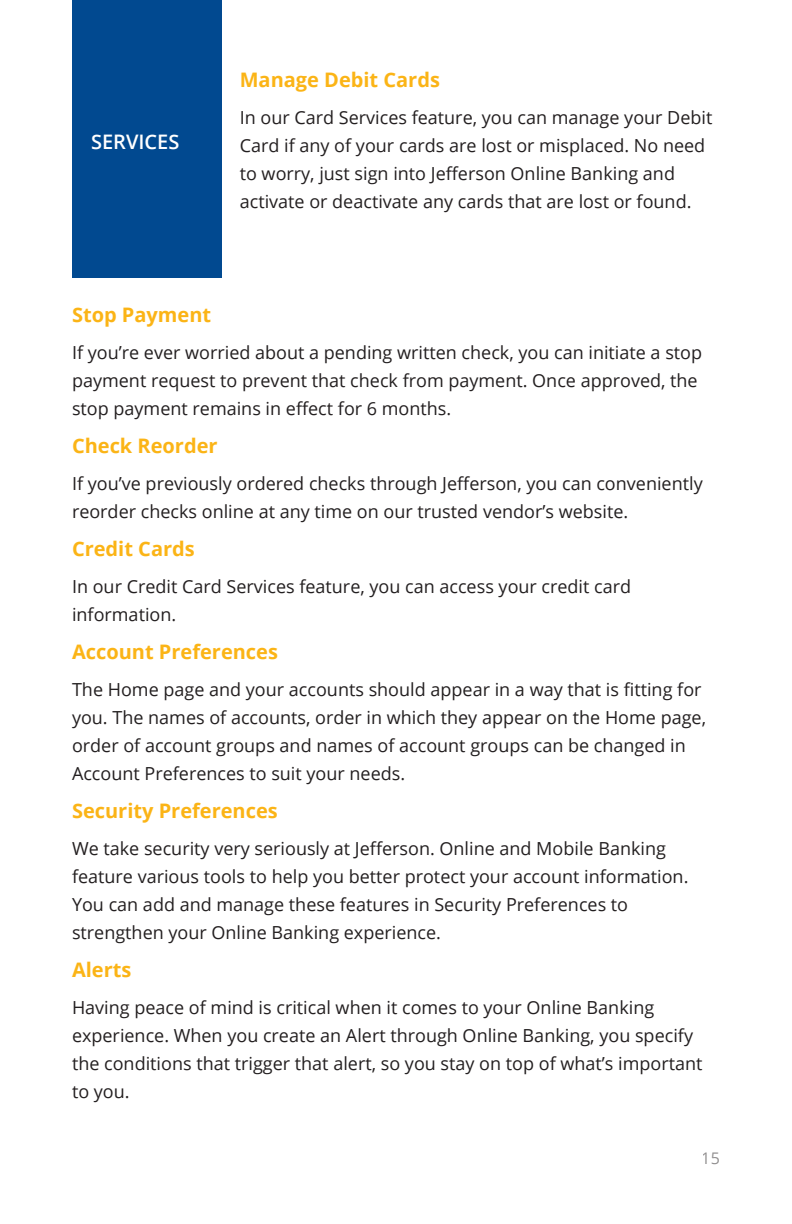
<style>
.page{position:relative;width:792px;height:1224px;background:#fff}
.page>*{position:absolute;margin:0;border:0;box-sizing:border-box;transform-origin:0 0}
.SUBHEADER{font:700 20px "Open Sans";color:#fbb416}
.CHAPTER_TITLES{font:600 20px "Open Sans";color:#fff}
.BODY_TEXT{font:18px/28px "Open Sans";color:#231f20}
.t1{font:16px "Open Sans";color:#231f20}
</style>
<div class="page">
<div style="left:72px;top:0;width:150px;height:278px;background:#014990"></div>
<p class="CHAPTER_TITLES" style="left:91px;top:128px;width:90px">SERVICES</p>
<p class="SUBHEADER" style="left:240px;top:66px;width:202px">Manage Debit Cards</p>
<p class="BODY_TEXT" style="left:240px;top:103px;width:474px">In our Card Services feature, you can manage your Debit Card if any of your cards are lost or misplaced. No need to worry, just sign into Jefferson Online Banking and activate or deactivate any cards that are lost or found.</p>
<p class="SUBHEADER" style="left:72px;top:300px;width:141px">Stop Payment</p>
<p class="BODY_TEXT" style="left:72px;top:338px;width:632px">If you’re ever worried about a pending written check, you can initiate a stop payment request to prevent that check from payment. Once approved, the stop payment remains in effect for 6 months.</p>
<p class="SUBHEADER" style="left:72px;top:431px;width:147px">Check Reorder</p>
<p class="BODY_TEXT" style="left:72px;top:469px;width:632px">If you’ve previously ordered checks through Jefferson, you can conveniently reorder checks online at any time on our trusted vendor’s website.</p>
<p class="SUBHEADER" style="left:72px;top:534px;width:124px">Credit Cards</p>
<p class="BODY_TEXT" style="left:72px;top:572px;width:561px">In our Credit Card Services feature, you can access your credit card information.</p>
<p class="SUBHEADER" style="left:72px;top:637px;width:207px">Account Preferences</p>
<p class="BODY_TEXT" style="left:72px;top:675px;width:636px">The Home page and your accounts should appear in a way that is fitting for you. The names of accounts, order in which they appear on the Home page, order of account groups and names of account groups can be changed in Account Preferences to suit your needs.</p>
<p class="SUBHEADER" style="left:72px;top:796px;width:207px">Security Preferences</p>
<p class="BODY_TEXT" style="left:72px;top:834px;width:618px">We take security very seriously at Jefferson. Online and Mobile Banking feature various tools to help you better protect your account information.<br>You can add and manage these features in Security Preferences to strengthen your Online Banking experience.</p>
<p class="SUBHEADER" style="left:72px;top:955px;width:61px">Alerts</p>
<p class="BODY_TEXT" style="left:72px;top:993px;width:632px">Having peace of mind is critical when it comes to your Online Banking experience. When you create an Alert through Online Banking, you specify the conditions that trigger that alert, so you stay on top of what’s important to you.</p>
<p class="t1" style="left:702px;top:1147px;width:20px">15</p>
</div>
